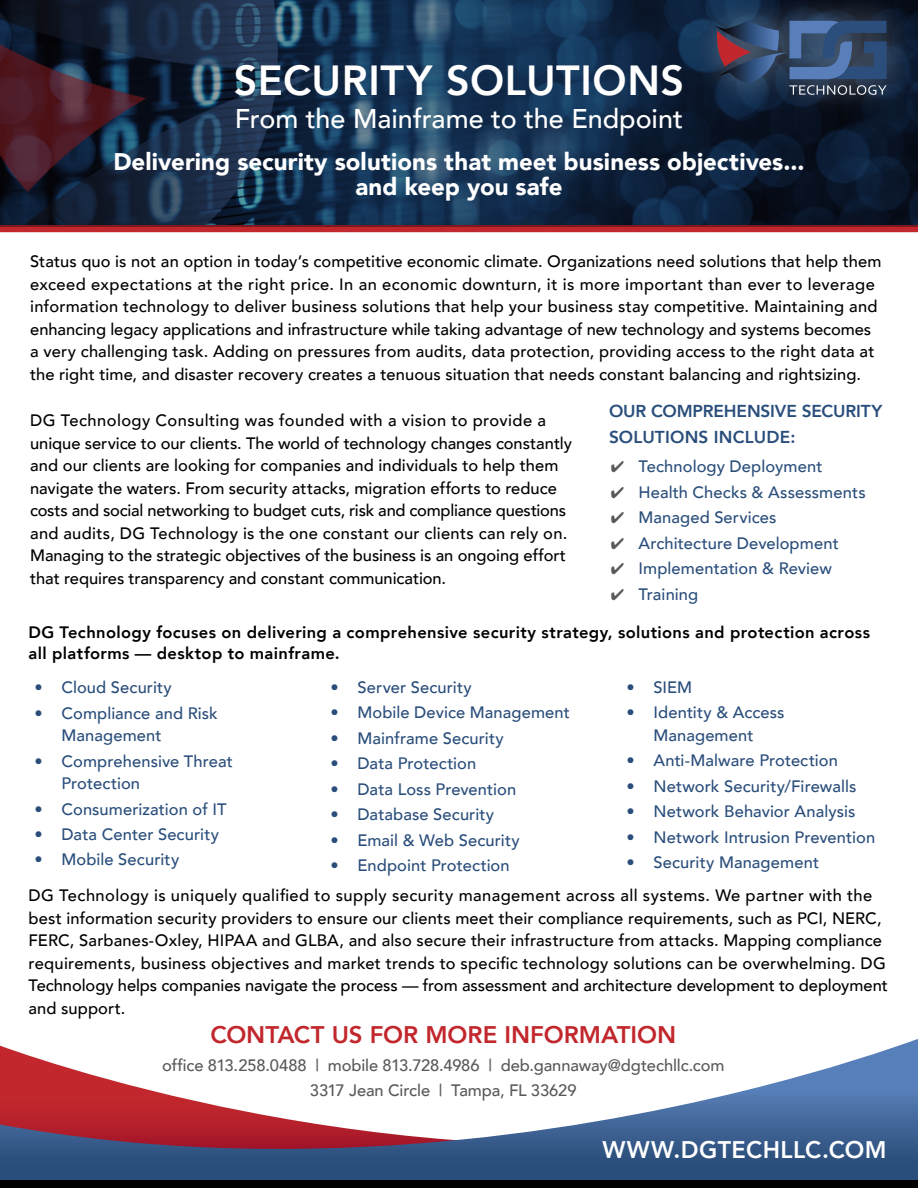
<style>
.page{position:relative;width:918px;height:1188px;background:#fff}
.page>*{position:absolute;margin:0;border:0;box-sizing:border-box;transform-origin:0 0}
.t1{font:800 42px "Avenir";letter-spacing:.015em;color:#fff}
.t2{font:500 27px "Avenir";color:#fff}
.t3{font:900 24px/25.5px "Avenir";letter-spacing:.005em;color:#fff;text-align:center}
.t4{font:800 24px "Avenir";color:#c1272c}
.t5{font:800 24px "Avenir";letter-spacing:.015em;color:#fff}
.t6{font:800 17.25px/25.5px "Avenir";letter-spacing:-.005em;color:#2a4e7b}
.t7{font:500 16.5px/22.5px "Avenir";letter-spacing:.005em;color:#000}
.t8{font:500 16.5px/22.5px "Avenir";letter-spacing:.005em;color:#2a4e7b}
.t9{font:800 16.5px/21px "Avenir";letter-spacing:.025em;color:#000}
.t10{font:500 16.5px/25.5px "Avenir";letter-spacing:-.005em;color:#58595b;text-align:center}
.s1{color:#58595b}
</style>
<div class="page">
<svg style="left:0;top:1039px;width:918px;height:142px"></svg>
<div style="left:0;top:227px;width:918px;height:5px;background:#c1272c"></div>
<svg style="left:0;top:0;width:918px;height:227px;background:#192b45"></svg>
<div style="left:0;top:1181px;width:918px;height:7px;background:#000"></div>
<div style="left:688px;top:0;width:228px;height:123px;background:#fff;opacity:.35"></div>
<svg style="left:714px;top:20px;width:173px;height:75px;background:#3c4d6e"></svg>
<h1 class="t1" style="left:234px;top:47px;width:452px">SECURITY SOLUTIONS</h1>
<h2 class="t2" style="left:235px;top:95px;width:450px">From the Mainframe to the Endpoint</h2>
<h3 class="t3" style="left:113px;top:148px;width:693px">Delivering security solutions that meet business objectives... and keep you safe</h3>
<p class="t7" style="left:30px;top:249px;width:853px">Status quo is not an option in today’s competitive economic climate. Organizations need solutions that help them exceed expectations at the right price. In an economic downturn, it is more important than ever to leverage information technology to deliver business solutions that help your business stay competitive. Maintaining and enhancing legacy applications and infrastructure while taking advantage of new technology and systems becomes a very challenging task. Adding on pressures from audits, data protection, providing access to the right data at the right time, and disaster recovery creates a tenuous situation that needs constant balancing and rightsizing.</p>
<p class="t7" style="left:30px;top:408px;width:543px">DG Technology Consulting was founded with a vision to provide a unique service to our clients. The world of technology changes constantly and our clients are looking for companies and individuals to help them navigate the waters. From security attacks, migration efforts to reduce costs and social networking to budget cuts, risk and compliance questions and audits, DG Technology is the one constant our clients can rely on.<br>Managing to the strategic objectives of the business is an ongoing effort that requires transparency and constant communication.</p>
<p class="t6" style="left:609px;top:399px;width:275px">OUR COMPREHENSIVE SECURITY<br>SOLUTIONS INCLUDE:</p>
<p class="t9" style="left:29px;top:621px;width:843px">DG Technology focuses on delivering a comprehensive security strategy, solutions and protection across all platforms — desktop to mainframe.</p>
<p class="t8" style="left:34px;top:675px;width:139px">• Cloud Security</p>
<p class="t8" style="left:61px;top:701px;width:158px;text-indent:-27px">• Compliance and Risk<br>Management</p>
<p class="t8" style="left:61px;top:749px;width:173px;text-indent:-27px">• Comprehensive Threat<br>Protection</p>
<p class="t8" style="left:34px;top:797px;width:194px">• Consumerization of IT</p>
<p class="t8" style="left:34px;top:822px;width:186px">• Data Center Security</p>
<p class="t8" style="left:34px;top:848px;width:146px">• Mobile Security</p>
<p class="t8" style="left:611px;top:454px;width:213px"><span class="s1">✔</span> Technology Deployment</p>
<p class="t8" style="left:611px;top:480px;width:257px"><span class="s1">✔</span> Health Checks &amp; Assessments</p>
<p class="t8" style="left:611px;top:505px;width:167px"><span class="s1">✔</span> Managed Services</p>
<p class="t8" style="left:611px;top:531px;width:230px"><span class="s1">✔</span> Architecture Development</p>
<p class="t8" style="left:611px;top:556px;width:223px"><span class="s1">✔</span> Implementation &amp; Review</p>
<p class="t8" style="left:611px;top:582px;width:89px"><span class="s1">✔</span> Training</p>
<p class="t8" style="left:626px;top:675px;width:67px">• SIEM</p>
<p class="t8" style="left:626px;top:701px;width:160px;text-align:center">• Identity &amp; Access<br>Management</p>
<p class="t8" style="left:626px;top:749px;width:213px">• Anti-Malware Protection</p>
<p class="t8" style="left:626px;top:774px;width:232px">• Network Security/Firewalls</p>
<p class="t8" style="left:626px;top:800px;width:230px">• Network Behavior Analysis</p>
<p class="t8" style="left:626px;top:825px;width:250px">• Network Intrusion Prevention</p>
<p class="t8" style="left:626px;top:851px;width:194px">• Security Management</p>
<p class="t8" style="left:330px;top:675px;width:143px">• Server Security</p>
<p class="t8" style="left:330px;top:701px;width:241px">• Mobile Device Management</p>
<p class="t8" style="left:330px;top:726px;width:175px">• Mainframe Security</p>
<p class="t8" style="left:330px;top:752px;width:147px">• Data Protection</p>
<p class="t8" style="left:330px;top:777px;width:187px">• Data Loss Prevention</p>
<p class="t8" style="left:330px;top:803px;width:165px">• Database Security</p>
<p class="t8" style="left:330px;top:828px;width:191px">• Email &amp; Web Security</p>
<p class="t8" style="left:330px;top:854px;width:181px">• Endpoint Protection</p>
<p class="t7" style="left:29px;top:884px;width:861px">DG Technology is uniquely qualified to supply security management across all systems. We partner with the best information security providers to ensure our clients meet their compliance requirements, such as PCI, NERC, FERC, Sarbanes-Oxley, HIPAA and GLBA, and also secure their infrastructure from attacks. Mapping compliance requirements, business objectives and market trends to specific technology solutions can be overwhelming. DG Technology helps companies navigate the process — from assessment and architecture development to deployment and support.</p>
<h3 class="t4" style="left:210px;top:1015px;width:467px">CONTACT US FOR MORE INFORMATION</h3>
<p class="t10" style="left:162px;top:1052px;width:564px">office 813.258.0488 | mobile 813.728.4986 | deb.gannaway@dgtechllc.com<br>3317 Jean Circle | Tampa, FL 33629</p>
<h3 class="t5" style="left:602px;top:1131px;width:286px">WWW.DGTECHLLC.COM</h3>
</div>
